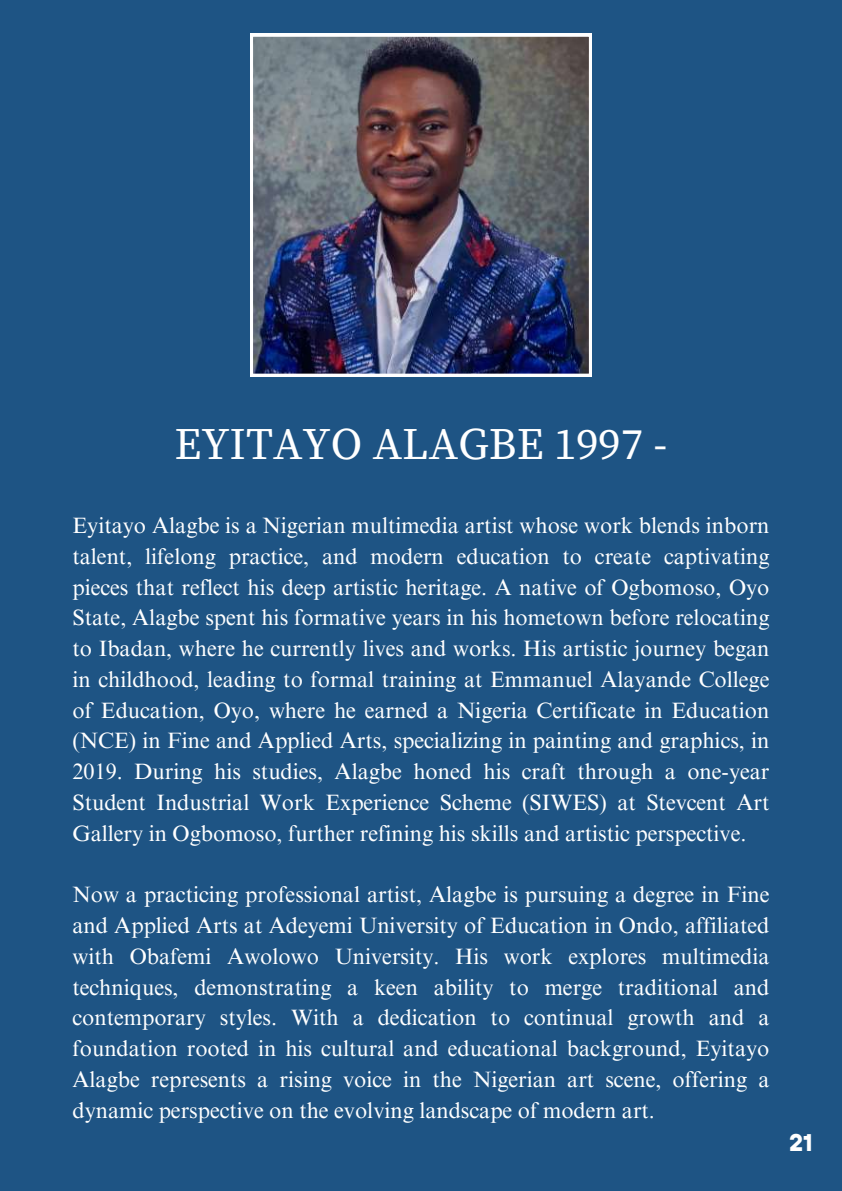
<style>
.page{position:relative;width:842px;height:1191px;background:#fff}
.page>*{position:absolute;margin:0;border:0;box-sizing:border-box;transform-origin:0 0}
.t1{font:44.6px "Source Serif Pro";color:#fff}
.t2{font:700 24px "TT Hoves";color:#fff}
.t3{font:22.2px/30.8px "Times NRMT Pro";color:#fff;text-align:justify}
</style>
<div class="page">
<div style="left:0;top:0;width:842px;height:1190px;background:#1e5484"></div>
<img style="left:250px;top:34px;width:342px;height:342px">
<h1 class="t1" style="left:174px;top:418px;width:494px">EYITAYO ALAGBE 1997 -</h1>
<p class="t3" style="left:72px;top:512px;width:698px">Eyitayo Alagbe is a Nigerian multimedia artist whose work blends inborn talent, lifelong practice, and modern education to create captivating pieces that reflect his deep artistic heritage. A native of Ogbomoso, Oyo State, Alagbe spent his formative years in his hometown before relocating to Ibadan, where he currently lives and works. His artistic journey began in childhood, leading to formal training at Emmanuel Alayande College of Education, Oyo, where he earned a Nigeria Certificate in Education (NCE) in Fine and Applied Arts, specializing in painting and graphics, in 2019. During his studies, Alagbe honed his craft through a one-year Student Industrial Work Experience Scheme (SIWES) at Stevcent Art Gallery in Ogbomoso, further refining his skills and artistic perspective.</p>
<p class="t3" style="left:72px;top:881px;width:698px">Now a practicing professional artist, Alagbe is pursuing a degree in Fine and Applied Arts at Adeyemi University of Education in Ondo, affiliated with Obafemi Awolowo University. His work explores multimedia techniques, demonstrating a keen ability to merge traditional and contemporary styles. With a dedication to continual growth and a foundation rooted in his cultural and educational background, Eyitayo Alagbe represents a rising voice in the Nigerian art scene, offering a dynamic perspective on the evolving landscape of modern art.</p>
<p class="t2" style="left:789px;top:1127px;width:25px">21</p>
</div>
